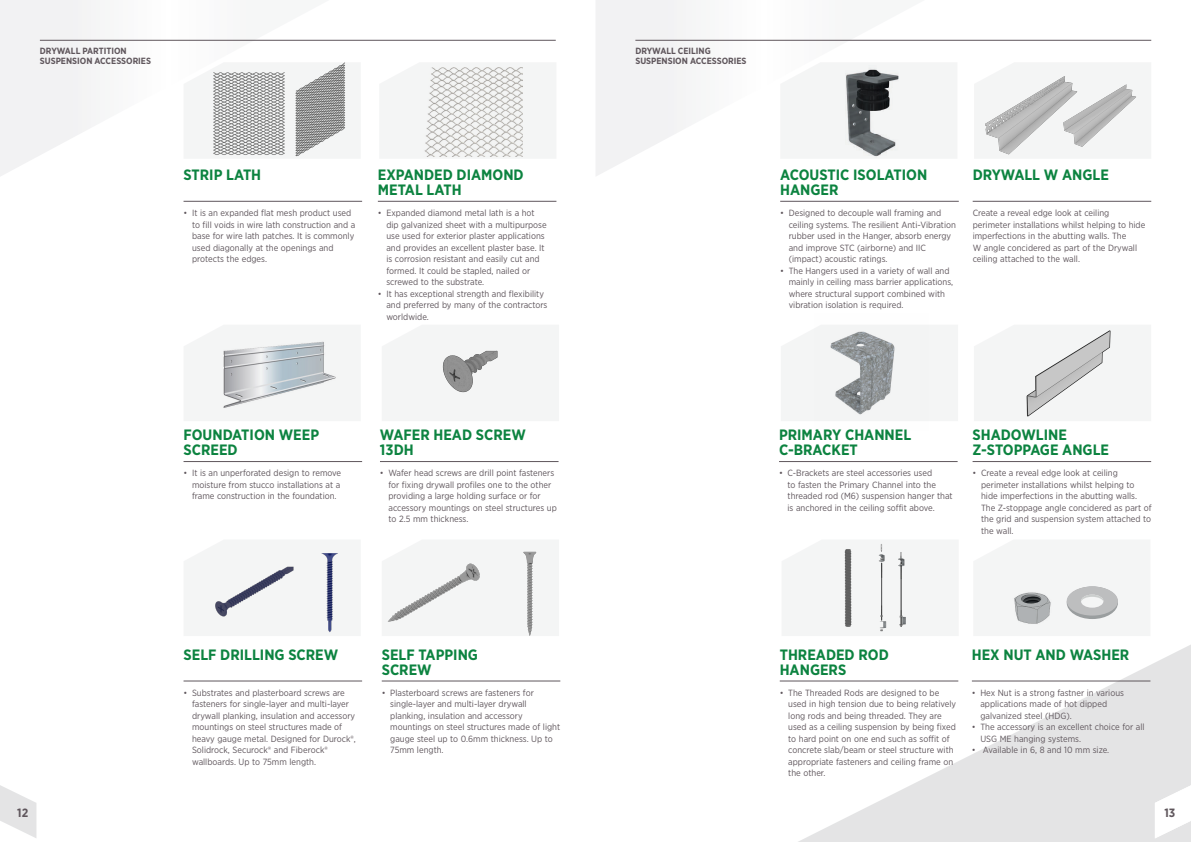
<style>
.page{position:relative;width:1191px;height:842px;background:#fff}
.page>*{position:absolute;margin:0;border:0;box-sizing:border-box;transform-origin:0 0}
.Helvetica_light_10pt{font:700 15px/15px "Gotham Narrow";color:#0c8340}
.t1{font:700 12px "Gotham Narrow";color:#5f565c}
.Helvetica_light_10pt-2{font:9px/11.5px "Gotham Narrow";color:#5f565c}
.t2{font:700 9px "Gotham Narrow";color:#5f565c}
</style>
<div class="page">
<svg style="left:797px;top:645px;width:394px;height:197px"></svg>
<div style="left:380px;top:63px;width:176px;height:95px;background:#f4f5f5"></div>
<svg style="left:184px;top:540px;width:176px;height:96px"></svg>
<div style="left:184px;top:325px;width:176px;height:96px;background:#f4f5f5"></div>
<svg style="left:382px;top:325px;width:177px;height:96px"></svg>
<div style="left:399px;top:540px;width:160px;height:15px;background:#f4f5f5"></div>
<svg style="left:0;top:0;width:330px;height:176px"></svg>
<hr style="left:378px;top:201px;width:178px;height:1px;background:#5f565c">
<hr style="left:183px;top:681px;width:179px;height:1px;background:#5f565c">
<hr style="left:183px;top:461px;width:179px;height:1px;background:#5f565c">
<hr style="left:380px;top:461px;width:178px;height:1px;background:#5f565c">
<hr style="left:382px;top:681px;width:178px;height:1px;background:#5f565c">
<hr style="left:183px;top:201px;width:179px;height:1px;background:#5f565c">
<svg style="left:0;top:785px;width:36px;height:53px"></svg>
<svg style="left:1154px;top:785px;width:37px;height:53px"></svg>
<img style="left:273px;top:59px;width:87px;height:102px">
<img style="left:204px;top:65px;width:93px;height:97px">
<img style="left:419px;top:67px;width:104px;height:90px">
<img style="left:221px;top:341px;width:117px;height:70px">
<img style="left:396px;top:325px;width:157px;height:94px">
<img style="left:206px;top:541px;width:129px;height:92px">
<img style="left:294px;top:546px;width:105px;height:90px">
<img style="left:382px;top:555px;width:99px;height:81px">
<img style="left:481px;top:548px;width:78px;height:88px">
<hr style="left:40px;top:40px;width:516px;height:1px;background:#5f565c">
<div style="left:974px;top:325px;width:177px;height:96px;background:#f4f5f5"></div>
<svg style="left:975px;top:63px;width:176px;height:95px"></svg>
<div style="left:782px;top:540px;width:176px;height:96px;background:#f4f5f5"></div>
<div style="left:925px;top:63px;width:32px;height:95px;background:#f4f5f5"></div>
<div style="left:781px;top:325px;width:177px;height:96px;background:#f4f5f5"></div>
<svg style="left:596px;top:0;width:329px;height:176px"></svg>
<hr style="left:972px;top:461px;width:179px;height:1px;background:#5f565c">
<hr style="left:972px;top:681px;width:178px;height:1px;background:#5f565c">
<hr style="left:972px;top:201px;width:179px;height:1px;background:#5f565c">
<hr style="left:779px;top:681px;width:179px;height:1px;background:#5f565c">
<hr style="left:780px;top:201px;width:178px;height:1px;background:#5f565c">
<hr style="left:779px;top:461px;width:178px;height:1px;background:#5f565c">
<img style="left:997px;top:328px;width:121px;height:89px">
<hr style="left:635px;top:40px;width:516px;height:1px;background:#5f565c">
<img style="left:845px;top:65px;width:55px;height:46px">
<img style="left:845px;top:111px;width:37px;height:23px">
<img style="left:845px;top:134px;width:55px;height:24px">
<img style="left:984px;top:76px;width:69px;height:81px">
<img style="left:1053px;top:76px;width:97px;height:81px">
<img style="left:814px;top:325px;width:114px;height:96px">
<img style="left:827px;top:543px;width:126px;height:89px">
<svg style="left:974px;top:540px;width:176px;height:96px"></svg>
<p class="t2" style="left:40px;top:45px;width:88px">DRYWALL PARTITION</p>
<p class="t2" style="left:40px;top:55px;width:113px">SUSPENSION ACCESSORIES</p>
<p class="Helvetica_light_10pt" style="left:183px;top:167px;width:79px">STRIP LATH</p>
<p class="Helvetica_light_10pt-2" style="left:192px;top:207px;width:165px;text-indent:-9px">• It is an expanded flat mesh product used to fill voids in wire lath construction and a base for wire lath patches. It is commonly used diagonally at the openings and protects the edges.</p>
<p class="Helvetica_light_10pt" style="left:378px;top:167px;width:147px">EXPANDED DIAMOND<br>METAL LATH</p>
<p class="Helvetica_light_10pt-2" style="left:386px;top:207px;width:162px;text-indent:-9px">• Expanded diamond metal lath is a hot dip galvanized sheet with a multipurpose use used for exterior plaster applications and provides an excellent plaster base. It is corrosion resistant and easily cut and formed. It could be stapled, nailed or screwed to the substrate.</p>
<p class="Helvetica_light_10pt-2" style="left:386px;top:288px;width:163px;text-indent:-9px">• It has exceptional strength and flexibility and preferred by many of the contractors worldwide.</p>
<p class="Helvetica_light_10pt" style="left:183px;top:427px;width:137px">FOUNDATION WEEP<br>SCREED</p>
<p class="Helvetica_light_10pt" style="left:380px;top:427px;width:147px">WAFER HEAD SCREW<br>13DH</p>
<p class="Helvetica_light_10pt-2" style="left:192px;top:467px;width:151px;text-align:justify;text-indent:-9px">• It is an unperforated design to remove moisture from stucco installations at a frame construction in the foundation.</p>
<p class="Helvetica_light_10pt-2" style="left:388px;top:467px;width:170px;text-indent:-9px">• Wafer head screws are drill point fasteners for fixing drywall profiles one to the other providing a large holding surface or for accessory mountings on steel structures up to 2.5 mm thickness.</p>
<p class="Helvetica_light_10pt" style="left:183px;top:647px;width:156px">SELF DRILLING SCREW</p>
<p class="Helvetica_light_10pt-2" style="left:192px;top:687px;width:165px;text-indent:-9px">• Substrates and plasterboard screws are fasteners for single-layer and multi-layer drywall planking, insulation and accessory mountings on steel structures made of heavy gauge metal. Designed for Durock®, Solidrock, Securock® and Fiberock® wallboards. Up to 75mm length.</p>
<p class="Helvetica_light_10pt" style="left:382px;top:647px;width:98px">SELF TAPPING</p>
<p class="Helvetica_light_10pt" style="left:382px;top:662px;width:51px">SCREW</p>
<p class="Helvetica_light_10pt-2" style="left:390px;top:687px;width:171px;text-indent:-9px">• Plasterboard screws are fasteners for single-layer and multi-layer drywall planking, insulation and accessory mountings on steel structures made of light gauge steel up to 0.6mm thickness. Up to 75mm length.</p>
<p class="t2" style="left:635px;top:45px;width:77px">DRYWALL CEILING</p>
<p class="t2" style="left:635px;top:55px;width:113px">SUSPENSION ACCESSORIES</p>
<p class="Helvetica_light_10pt" style="left:780px;top:167px;width:149px">ACOUSTIC ISOLATION<br>HANGER</p>
<p class="Helvetica_light_10pt-2" style="left:788px;top:207px;width:169px;text-indent:-9px">• Designed to decouple wall framing and ceiling systems. The resilient Anti-Vibration rubber used in the Hanger, absorb energy and improve STC (airborne) and IIC (impact) acoustic ratings.</p>
<p class="Helvetica_light_10pt-2" style="left:788px;top:265px;width:166px;text-indent:-9px">• The Hangers used in a variety of wall and mainly in ceiling mass barrier applications, where structural support combined with vibration isolation is required.</p>
<p class="Helvetica_light_10pt" style="left:972px;top:167px;width:138px">DRYWALL W ANGLE</p>
<p class="Helvetica_light_10pt-2" style="left:972px;top:207px;width:174px">Create a reveal edge look at ceiling perimeter installations whilst helping to hide imperfections in the abutting walls. The<br>W angle concidered as part of the Drywall ceiling attached to the wall.</p>
<p class="Helvetica_light_10pt" style="left:779px;top:427px;width:134px">PRIMARY CHANNEL<br>C-BRACKET</p>
<p class="Helvetica_light_10pt-2" style="left:787px;top:467px;width:167px;text-indent:-9px">• C-Brackets are steel accessories used<br>to fasten the Primary Channel into the threaded rod (M6) suspension hanger that is anchored in the ceiling soffit above.</p>
<p class="Helvetica_light_10pt" style="left:972px;top:427px;width:96px">SHADOWLINE</p>
<p class="Helvetica_light_10pt" style="left:972px;top:442px;width:138px">Z-STOPPAGE ANGLE</p>
<p class="Helvetica_light_10pt-2" style="left:981px;top:467px;width:172px;text-indent:-9px">• Create a reveal edge look at ceiling perimeter installations whilst helping to hide imperfections in the abutting walls.<br>The Z-stoppage angle concidered as part of the grid and suspension system attached to the wall.</p>
<p class="Helvetica_light_10pt" style="left:779px;top:647px;width:111px">THREADED ROD<br>HANGERS</p>
<p class="Helvetica_light_10pt-2" style="left:788px;top:687px;width:169px;text-indent:-9px">• The Threaded Rods are designed to be used in high tension due to being relatively long rods and being threaded. They are used as a ceiling suspension by being fixed to hard point on one end such as soffit of concrete slab/beam or steel structure with appropriate fasteners and ceiling frame on the other.</p>
<p class="Helvetica_light_10pt" style="left:972px;top:647px;width:159px">HEX NUT AND WASHER</p>
<p class="Helvetica_light_10pt-2" style="left:980px;top:687px;width:145px;text-indent:-9px">• Hex Nut is a strong fastner in various applications made of hot dipped galvanized steel (HDG).</p>
<p class="Helvetica_light_10pt-2" style="left:980px;top:721px;width:166px;text-indent:-9px">• The accessory is an excellent choice for all<br>USG ME hanging systems.</p>
<p class="Helvetica_light_10pt-2" style="left:972px;top:744px;width:139px">• Available in 6, 8 and 10 mm size.</p>
<p class="t1" style="left:17px;top:805px;width:13px">12</p>
<p class="t1" style="left:1164px;top:805px;width:13px">13</p>
</div>
